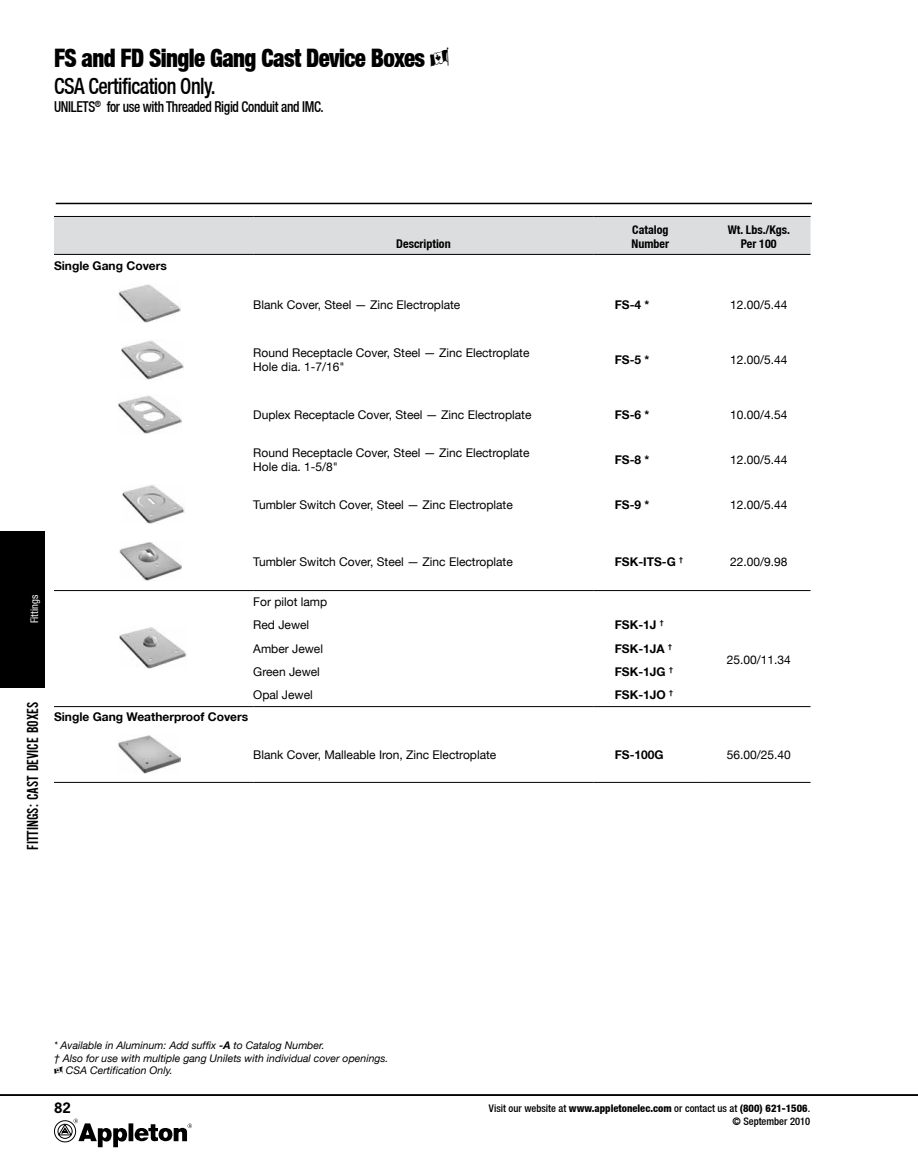
<style>
.page{position:relative;width:918px;height:1175px;background:#fff}
.page>*{position:absolute;margin:0;border:0;box-sizing:border-box;transform-origin:0 0}
.t1{font:900 condensed 25.5px "Helvetica Neue LT";letter-spacing:-.025em;color:#000;scale:.9 1}
.t2{font:500 condensed 22.5px "Helvetica Neue LT";letter-spacing:-.025em;color:#000;scale:.9 1}
.t3{font:16.5px "Alternate Gothic EF No Two";color:#000}
.t4{font:500 condensed 15px "Helvetica Neue LT";letter-spacing:-.025em;color:#000;scale:.89 1}
.t5{font:700 13.5px "News Gothic Std";color:#000}
.t6{font:12px/13.5px "Helvetica Neue LT";color:#000}
.t7{font:700 12px "Helvetica Neue LT";color:#000}
.t8{font:700 condensed 12px/14.4px "Helvetica Neue LT";color:#000}
.t9{font:italic 10.5px "Helvetica Neue LT";color:#000}
.t10{font:500 condensed 10.5px/12.6px "Helvetica Neue LT";color:#000;text-align:right}
.t11{font:condensed 10.5px "Helvetica Neue LT";color:#fff}
.s1{font-weight:700}
.s2{font-weight:800}
</style>
<div class="page">
<hr style="left:56px;top:203px;width:756px;height:1px;background:#000">
<div style="left:0;top:531px;width:45px;height:156px;background:#000"></div>
<hr style="left:129px;top:1123px;width:4px;height:18px;background:#000">
<svg style="left:135px;top:1123px;width:57px;height:19px"></svg>
<svg style="left:54px;top:1118px;width:73px;height:29px"></svg>
<hr style="left:0;top:1094px;width:918px;height:1px;background:#000">
<div style="left:54px;top:217px;width:756px;height:37px;background:#dcddde"></div>
<hr style="left:54px;top:216px;width:199px;height:1px;background:#000">
<hr style="left:253px;top:216px;width:341px;height:1px;background:#000">
<hr style="left:594px;top:216px;width:113px;height:1px;background:#000">
<hr style="left:707px;top:216px;width:103px;height:1px;background:#000">
<hr style="left:54px;top:254px;width:199px;height:1px;background:#000">
<hr style="left:253px;top:254px;width:341px;height:1px;background:#000">
<hr style="left:594px;top:254px;width:113px;height:1px;background:#000">
<hr style="left:707px;top:254px;width:103px;height:1px;background:#000">
<hr style="left:54px;top:706px;width:199px;height:1px;background:#000">
<hr style="left:253px;top:706px;width:341px;height:1px;background:#000">
<hr style="left:594px;top:706px;width:113px;height:1px;background:#000">
<hr style="left:707px;top:706px;width:103px;height:1px;background:#000">
<hr style="left:54px;top:782px;width:199px;height:1px;background:#000">
<hr style="left:253px;top:782px;width:341px;height:1px;background:#000">
<hr style="left:594px;top:782px;width:113px;height:1px;background:#000">
<hr style="left:707px;top:782px;width:103px;height:1px;background:#000">
<hr style="left:54px;top:590px;width:199px;height:1px;background:#000">
<hr style="left:253px;top:590px;width:341px;height:1px;background:#000">
<hr style="left:594px;top:590px;width:113px;height:1px;background:#000">
<hr style="left:707px;top:590px;width:103px;height:1px;background:#000">
<img style="left:118px;top:284px;width:62px;height:38px">
<img style="left:122px;top:340px;width:62px;height:39px">
<img style="left:119px;top:395px;width:62px;height:39px">
<img style="left:123px;top:485px;width:62px;height:38px">
<img style="left:119px;top:542px;width:63px;height:38px">
<img style="left:119px;top:627px;width:67px;height:41px">
<img style="left:118px;top:735px;width:62px;height:38px">
<h1 class="t1" style="left:54px;top:42px;width:414px">FS and FD Single Gang Cast Device Boxes</h1>
<h2 class="t2" style="left:54px;top:72px;width:181px">CSA Certification Only.</h2>
<p class="t4" style="left:54px;top:98px;width:304px">UNILETS<sup>®</sup> for use with Threaded Rigid Conduit and IMC.</p>
<p class="t7" style="left:54px;top:258px;width:114px">Single Gang Covers</p>
<p class="t8" style="left:396px;top:237px;width:56px">Description</p>
<p class="t8" style="left:631px;top:222px;width:39px">Catalog<br>Number</p>
<p class="t8" style="left:728px;top:222px;width:64px;text-align:center">Wt. Lbs./Kgs.<br>Per 100</p>
<p class="t6" style="left:253px;top:298px;width:209px">Blank Cover, Steel — Zinc Electroplate</p>
<p class="t7" style="left:615px;top:297px;width:36px">FS-4 *</p>
<p class="t6" style="left:730px;top:298px;width:59px">12.00/5.44</p>
<p class="t6" style="left:253px;top:346px;width:278px">Round Receptacle Cover, Steel — Zinc Electroplate<br>Hole dia. 1-7/16"</p>
<p class="t7" style="left:615px;top:352px;width:36px">FS-5 *</p>
<p class="t6" style="left:730px;top:353px;width:59px">12.00/5.44</p>
<p class="t6" style="left:253px;top:408px;width:280px">Duplex Receptacle Cover, Steel — Zinc Electroplate</p>
<p class="t7" style="left:615px;top:407px;width:36px">FS-6 *</p>
<p class="t6" style="left:730px;top:408px;width:59px">10.00/4.54</p>
<p class="t6" style="left:253px;top:446px;width:278px">Round Receptacle Cover, Steel — Zinc Electroplate<br>Hole dia. 1-5/8"</p>
<p class="t7" style="left:615px;top:452px;width:36px">FS-8 *</p>
<p class="t6" style="left:730px;top:453px;width:59px">12.00/5.44</p>
<p class="t6" style="left:253px;top:497px;width:261px">Tumbler Switch Cover, Steel — Zinc Electroplate</p>
<p class="t7" style="left:615px;top:497px;width:36px">FS-9 *</p>
<p class="t6" style="left:730px;top:497px;width:59px">12.00/5.44</p>
<p class="t11" style="left:28px;top:623px;width:30px;rotate:-90deg">Fittings</p>
<h3 class="t3" style="left:24px;top:849px;width:149px;rotate:-90deg">Fittings: Cast Device Boxes</h3>
<p class="t6" style="left:253px;top:554px;width:261px">Tumbler Switch Cover, Steel — Zinc Electroplate</p>
<p class="t7" style="left:615px;top:554px;width:70px">FSK-ITS-G <sup>†</sup></p>
<p class="t6" style="left:730px;top:554px;width:59px">22.00/9.98</p>
<p class="t6" style="left:253px;top:589px;width:76px;line-height:23.1px">For pilot lamp<br>Red Jewel</p>
<p class="t7" style="left:615px;top:617px;width:51px">FSK-1J <sup>†</sup></p>
<p class="t6" style="left:253px;top:642px;width:71px">Amber Jewel</p>
<p class="t7" style="left:615px;top:641px;width:59px">FSK-1JA <sup>†</sup></p>
<p class="t6" style="left:253px;top:664px;width:68px">Green Jewel</p>
<p class="t7" style="left:615px;top:664px;width:60px">FSK-1JG <sup>†</sup></p>
<p class="t6" style="left:253px;top:687px;width:61px">Opal Jewel</p>
<p class="t7" style="left:615px;top:687px;width:60px">FSK-1JO <sup>†</sup></p>
<p class="t7" style="left:54px;top:709px;width:196px">Single Gang Weatherproof Covers</p>
<p class="t6" style="left:727px;top:652px;width:66px">25.00/11.34</p>
<p class="t6" style="left:253px;top:748px;width:245px">Blank Cover, Malleable Iron, Zinc Electroplate</p>
<p class="t7" style="left:615px;top:747px;width:50px">FS-100G</p>
<p class="t6" style="left:727px;top:748px;width:66px">56.00/25.40</p>
<p class="t9" style="left:54px;top:1038px;width:272px">* Available in Aluminum: Add suffix <span class="s1">-A</span> to Catalog Number.</p>
<p class="t9" style="left:54px;top:1051px;width:336px">† Also for use with multiple gang Unilets with individual cover openings.</p>
<p class="t9" style="left:66px;top:1064px;width:108px">CSA Certification Only.</p>
<p class="t5" style="left:54px;top:1099px;width:18px">82</p>
<p class="t10" style="left:489px;top:1102px;width:323px">Visit our website at <span class="s2">www.appletonelec.com</span> or contact us at <span class="s2">(800) 621-1506</span>. © September 2010</p>
</div>
